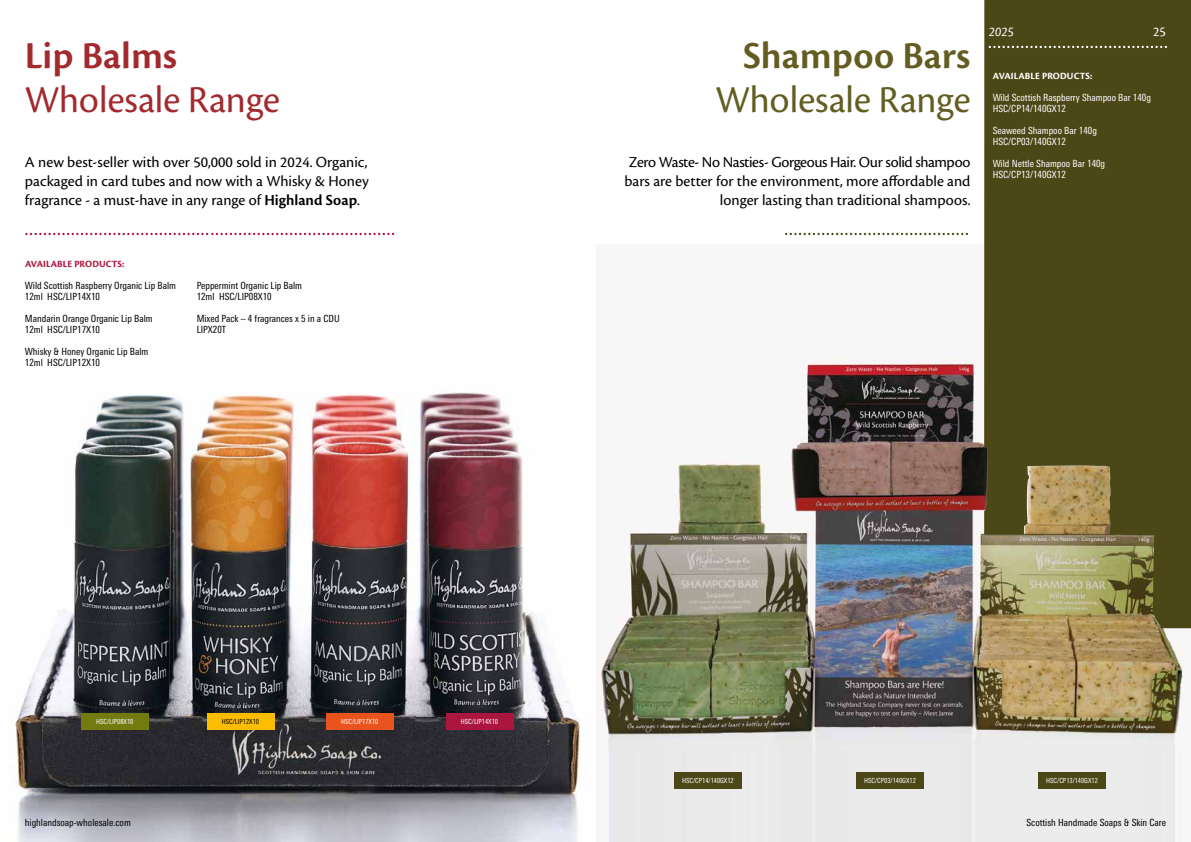
<style>
.page{position:relative;width:1191px;height:842px;background:#fff}
.page>*{position:absolute;margin:0;border:0;box-sizing:border-box;transform-origin:0 0}
.t1{font:39.6px "Cronos Pro Subh";color:#a22a2f}
.t2{font:39.6px "Cronos Pro Subh";color:#645d22}
.t3{font:600 39.6px "Cronos Pro";color:#645d22}
.t4{font:600 39.6px "Cronos Pro";color:#a22a2f}
.t5{font:15.9px/19.1px "Cronos Pro";letter-spacing:-.005em;color:#000;text-align:right}
.t6{font:italic 14px "Cronos Pro";color:#fff}
.t7{font:14px "Cronos Pro Subh";color:#fff}
.t8{font:condensed 9.9px/11px "Univers Next Pro";color:#000}
.t9{font:condensed 9.9px/11px "Univers Next Pro";color:#fff}
.t10{font:700 9.9px "Cronos Pro";letter-spacing:.005em;color:#fff}
.t11{font:700 9.9px "Cronos Pro";letter-spacing:.005em;color:#ab163f}
.t12{font:condensed 7px "Univers Next Pro";color:#fff}
.t13{font:condensed 7px "Univers Next Pro";color:#000}
.s1{font-weight:600}
</style>
<div class="page">
<img style="left:14px;top:358px;width:1177px;height:484px">
<svg style="left:984px;top:0;width:207px;height:628px;background:#5b5524"></svg>
<svg style="left:988px;top:46px;width:179px;height:2px"></svg>
<svg style="left:25px;top:233px;width:369px;height:2px"></svg>
<svg style="left:785px;top:233px;width:183px;height:2px"></svg>
<div style="left:674px;top:772px;width:67px;height:16px;background:#4c4717"></div>
<div style="left:446px;top:713px;width:67px;height:16px;background:#ab163f"></div>
<div style="left:207px;top:713px;width:67px;height:16px;background:#fcbd00"></div>
<div style="left:326px;top:713px;width:67px;height:16px;background:#e9531d"></div>
<div style="left:81px;top:713px;width:67px;height:16px;background:#747b0e"></div>
<div style="left:856px;top:772px;width:67px;height:16px;background:#4c4717"></div>
<div style="left:1038px;top:772px;width:67px;height:16px;background:#4c4717"></div>
<h1 class="t4" style="left:25px;top:33px;width:154px">Lip Balms</h1>
<h1 class="t1" style="left:25px;top:77px;width:256px">Wholesale Range</h1>
<h2 class="t5" style="left:25px;top:152px;width:345px;text-align:justify">A new best-seller with over 50,000 sold in 2024. Organic, packaged in card tubes and now with a Whisky &amp; Honey fragrance - a must-have in any range of <span class="s1">Highland Soap</span>.</h2>
<p class="t11" style="left:25px;top:258px;width:101px">AVAILABLE PRODUCTS:</p>
<p class="t8" style="left:25px;top:280px;width:152px">Wild Scottish Raspberry Organic Lip Balm<br>12ml HSC/LIP14X10</p>
<p class="t8" style="left:25px;top:313px;width:129px">Mandarin Orange Organic Lip Balm<br>12ml HSC/LIP17X10</p>
<p class="t8" style="left:25px;top:346px;width:125px">Whisky &amp; Honey Organic Lip Balm<br>12ml HSC/LIP12X10</p>
<p class="t8" style="left:197px;top:279px;width:107px">Peppermint Organic Lip Balm<br>12ml HSC/LIP08X10</p>
<p class="t8" style="left:197px;top:312px;width:145px">Mixed Pack – 4 fragrances x 5 in a CDU<br>LIPX20T</p>
<h1 class="t3" style="left:743px;top:33px;width:229px">Shampoo Bars</h1>
<h1 class="t2" style="left:715px;top:77px;width:256px">Wholesale Range</h1>
<h2 class="t5" style="left:624px;top:152px;width:347px">Zero Waste- No Nasties- Gorgeous Hair. Our solid shampoo bars are better for the environment, more affordable and longer lasting than traditional shampoos.</h2>
<h3 class="t6" style="left:988px;top:24px;width:27px">2025</h3>
<h3 class="t7" style="left:1153px;top:23px;width:14px">25</h3>
<p class="t10" style="left:992px;top:70px;width:101px">AVAILABLE PRODUCTS:</p>
<p class="t9" style="left:992px;top:92px;width:160px">Wild Scottish Raspberry Shampoo Bar 140g<br>HSC/CP14/140GX12</p>
<p class="t9" style="left:992px;top:125px;width:106px">Seaweed Shampoo Bar 140g<br>HSC/CP03/140GX12</p>
<p class="t9" style="left:992px;top:158px;width:114px">Wild Nettle Shampoo Bar 140g<br>HSC/CP13/140GX12</p>
<p class="t12" style="left:96px;top:717px;width:39px">HSC/LIP08X10</p>
<p class="t13" style="left:222px;top:717px;width:39px">HSC/LIP12X10</p>
<p class="t12" style="left:341px;top:717px;width:39px">HSC/LIP17X10</p>
<p class="t12" style="left:461px;top:717px;width:39px">HSC/LIP14X10</p>
<p class="t12" style="left:682px;top:776px;width:53px">HSC/CP14/140GX12</p>
<p class="t12" style="left:864px;top:776px;width:53px">HSC/CP03/140GX12</p>
<p class="t12" style="left:1046px;top:776px;width:53px">HSC/CP13/140GX12</p>
<p class="t8" style="left:25px;top:817px;width:107px">highlandsoap-wholesale.com</p>
<p class="t8" style="left:1026px;top:817px;width:141px">Scottish Handmade Soaps &amp; Skin Care</p>
</div>
